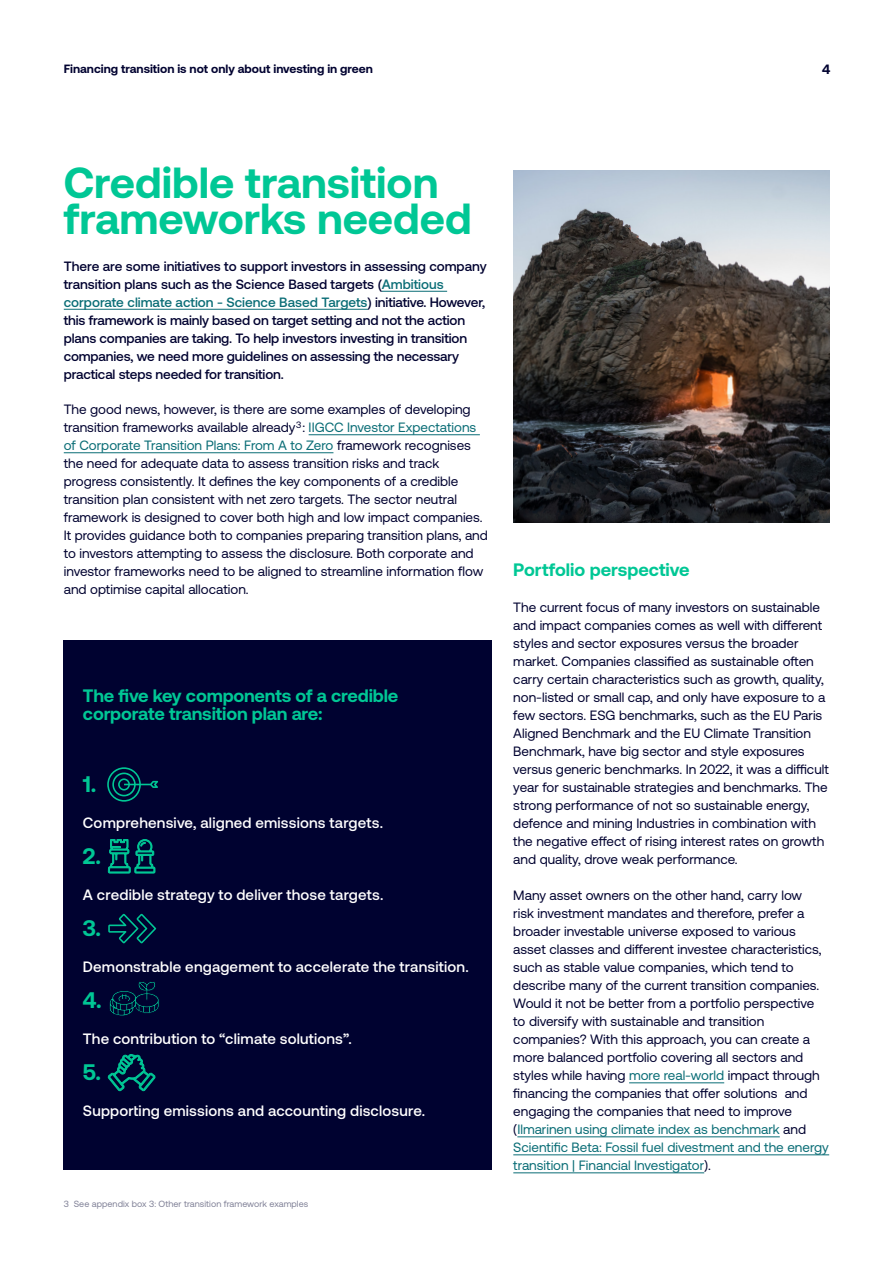
<style>
.page{position:relative;width:893px;height:1263px;background:#fff}
.page>*{position:absolute;margin:0;border:0;box-sizing:border-box;transform-origin:0 0}
._1__Headline{font:700 43.5px/36px "Aeonik";color:#00c795}
.t1{font:700 22.5px "Aeonik";color:#00c795}
.t2{font:700 18px/18px "Aeonik";letter-spacing:-.01em;color:#00c795}
.t3{font:500 15px "Aeonik";letter-spacing:.01em;color:#fff}
.t4{font:13.5px/18px "Aeonik";color:#000230}
._2__Standfirst{font:500 13.5px/18px "Aeonik";letter-spacing:-.01em;color:#000230}
.t5{font:700 13.5px "Aeonik";color:#000230}
.t6{font:700 12px "Aeonik";color:#000230}
.t7{font:9px "Aeonik";letter-spacing:.005em;color:#808197}
.s1{color:#0a6d76}
</style>
<div class="page">
<hr style="left:309px;top:434px;width:171px;height:1px;background:#0a6d76">
<hr style="left:64px;top:452px;width:269px;height:1px;background:#0a6d76">
<hr style="left:629px;top:1082px;width:95px;height:1px;background:#0a6d76">
<hr style="left:517px;top:1136px;width:263px;height:1px;background:#0a6d76">
<hr style="left:513px;top:1154px;width:316px;height:1px;background:#0a6d76">
<hr style="left:513px;top:1172px;width:191px;height:1px;background:#0a6d76">
<img style="left:513px;top:170px;width:316px;height:352px">
<hr style="left:382px;top:291px;width:65px;height:1px;background:#0a6d76">
<hr style="left:64px;top:309px;width:304px;height:1px;background:#0a6d76">
<div style="left:64px;top:640px;width:428px;height:530px;background:#000230"></div>
<svg style="left:107px;top:767px;width:51px;height:35px"></svg>
<svg style="left:108px;top:839px;width:47px;height:35px"></svg>
<svg style="left:108px;top:914px;width:48px;height:29px"></svg>
<svg style="left:108px;top:1054px;width:47px;height:37px"></svg>
<svg style="left:109px;top:981px;width:50px;height:35px"></svg>
<p class="t6" style="left:64px;top:62px;width:311px">Financing transition is not only about investing in green</p>
<p class="t5" style="left:822px;top:62px;width:10px">4</p>
<p class="_1__Headline" style="left:64px;top:165px;width:409px">Credible transition frameworks needed</p>
<p class="_2__Standfirst" style="left:64px;top:257px;width:424px">There are some initiatives to support investors in assessing company transition plans such as the Science Based targets (<span class="s1">Ambitious corporate climate action - Science Based Targets</span>) initiative. However, this framework is mainly based on target setting and not the action plans companies are taking. To help investors investing in transition companies, we need more guidelines on assessing the necessary practical steps needed for transition.</p>
<p class="t4" style="left:64px;top:400px;width:426px">The good news, however, is there are some examples of developing transition frameworks available already<sup>3</sup>: <span class="s1">IIGCC Investor Expectations of Corporate Transition Plans: From A to Zero</span> framework recognises the need for adequate data to assess transition risks and track progress consistently. It defines the key components of a credible transition plan consistent with net zero targets. The sector neutral framework is designed to cover both high and low impact companies.<br>It provides guidance both to companies preparing transition plans, and to investors attempting to assess the disclosure. Both corporate and investor frameworks need to be aligned to streamline information flow and optimise capital allocation.</p>
<p class="t2" style="left:83px;top:687px;width:317px">The five key components of a credible corporate transition plan are:</p>
<p class="t1" style="left:83px;top:771px;width:15px">1.</p>
<p class="t3" style="left:83px;top:814px;width:302px">Comprehensive, aligned emissions targets.</p>
<p class="t1" style="left:83px;top:843px;width:20px">2.</p>
<p class="t3" style="left:83px;top:886px;width:302px">A credible strategy to deliver those targets.</p>
<p class="t1" style="left:83px;top:915px;width:20px">3.</p>
<p class="t3" style="left:83px;top:958px;width:387px">Demonstrable engagement to accelerate the transition.</p>
<p class="t1" style="left:83px;top:987px;width:20px">4.</p>
<p class="t3" style="left:83px;top:1030px;width:270px">The contribution to “climate solutions”.</p>
<p class="t1" style="left:83px;top:1059px;width:20px">5.</p>
<p class="t3" style="left:83px;top:1102px;width:344px">Supporting emissions and accounting disclosure.</p>
<p class="t7" style="left:64px;top:1198px;width:246px">3 See appendix box 3: Other transition framework examples</p>
<p class="t2" style="left:513px;top:561px;width:178px">Portfolio perspective</p>
<p class="t4" style="left:513px;top:598px;width:317px">The current focus of many investors on sustainable and impact companies comes as well with different styles and sector exposures versus the broader market. Companies classified as sustainable often carry certain characteristics such as growth, quality, non-listed or small cap, and only have exposure to a few sectors. ESG benchmarks, such as the EU Paris Aligned Benchmark and the EU Climate Transition Benchmark, have big sector and style exposures versus generic benchmarks. In 2022, it was a difficult year for sustainable strategies and benchmarks. The strong performance of not so sustainable energy, defence and mining Industries in combination with the negative effect of rising interest rates on growth and quality, drove weak performance.</p>
<p class="t4" style="left:513px;top:886px;width:310px">Many asset owners on the other hand, carry low risk investment mandates and therefore, prefer a broader investable universe exposed to various asset classes and different investee characteristics, such as stable value companies, which tend to describe many of the current transition companies.</p>
<p class="t4" style="left:513px;top:994px;width:317px">Would it not be better from a portfolio perspective to diversify with sustainable and transition companies? With this approach, you can create a more balanced portfolio covering all sectors and styles while having <span class="s1">more real-world</span> impact through financing the companies that offer solutions and engaging the companies that need to improve (<span class="s1">Ilmarinen using climate index as benchmark</span> and <span class="s1">Scientific Beta: Fossil fuel divestment and the energy transition | Financial Investigator</span>).</p>
</div>
